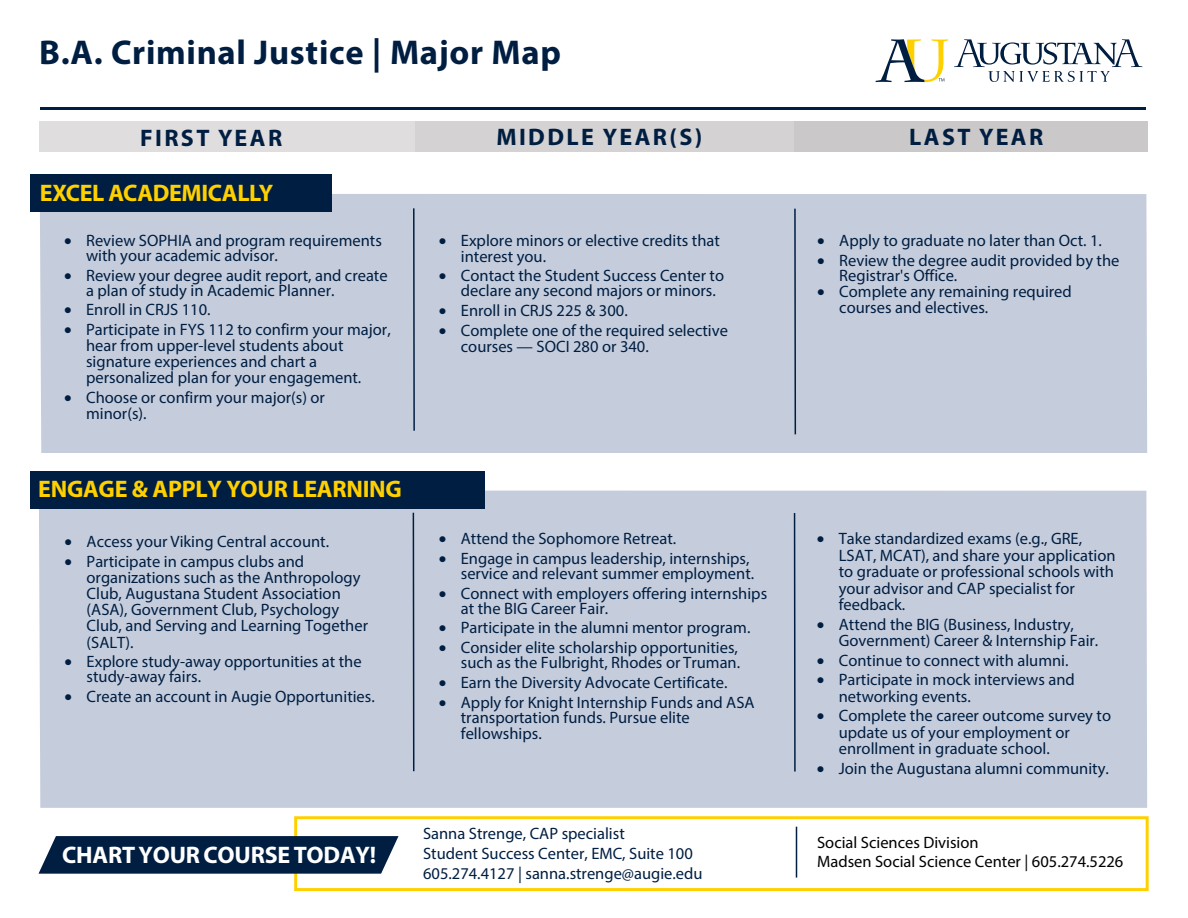
<style>
.page{position:relative;width:1188px;height:918px;background:#fff}
.page>*{position:absolute;margin:0;border:0;box-sizing:border-box;transform-origin:0 0}
.t1{font:700 34.5px "Myriad Pro";letter-spacing:.02em;color:#001e41}
.t2{font:700 24px "Myriad Pro";letter-spacing:-.01em;color:#ffd000}
.t3{font:700 24px "Myriad Pro";letter-spacing:.1em;color:#001e41}
.t4{font:700 24px "Myriad Pro";letter-spacing:-.01em;color:#fff}
.t5{font:16.5px/16.5px "Myriad Pro";color:#001e41}
.t6{font:16.5px "Myriad Pro";color:#000}
</style>
<div class="page">
<hr style="left:40px;top:107px;width:1105px;height:3px;background:#001e41">
<div style="left:294px;top:816px;width:855px;height:75px;border:3px solid #ffd000"></div>
<div style="left:401px;top:121px;width:396px;height:31px;background:#d5d2d3"></div>
<div style="left:39px;top:121px;width:375px;height:31px;background:#e0ddde"></div>
<div style="left:794px;top:121px;width:354px;height:31px;background:#cac8c8"></div>
<svg style="left:954px;top:39px;width:188px;height:43px"></svg>
<svg style="left:876px;top:39px;width:72px;height:43px"></svg>
<div style="left:39px;top:490px;width:1108px;height:318px;background:#c5cddd"></div>
<div style="left:40px;top:194px;width:1107px;height:259px;background:#c5cddd"></div>
<div style="left:30px;top:471px;width:455px;height:37px;background:#001e41"></div>
<div style="left:30px;top:175px;width:302px;height:37px;background:#001e41"></div>
<hr style="left:413px;top:208px;width:2px;height:223px;background:#001e41">
<hr style="left:794px;top:209px;width:2px;height:225px;background:#001e41">
<hr style="left:413px;top:513px;width:1px;height:258px;background:#001e41">
<hr style="left:794px;top:513px;width:2px;height:259px;background:#001e41">
<svg style="left:39px;top:836px;width:360px;height:38px;background:#0e2b4c"></svg>
<hr style="left:796px;top:827px;width:1px;height:51px;background:#001e41">
<h1 class="t1" style="left:39px;top:30px;width:523px">B.A. Criminal Justice | Major Map</h1>
<h2 class="t3" style="left:140px;top:122px;width:144px">FIRST YEAR</h2>
<h2 class="t3" style="left:496px;top:121px;width:208px">MIDDLE YEAR(S)</h2>
<h2 class="t3" style="left:909px;top:122px;width:136px">LAST YEAR</h2>
<p class="t2" style="left:40px;top:177px;width:235px">EXCEL ACADEMICALLY</p>
<p class="t5" style="left:86px;top:233px;width:297px;line-height:15.1px;text-indent:-22px">• Review SOPHIA and program requirements with your academic advisor.</p>
<p class="t5" style="left:86px;top:267px;width:303px;line-height:15.1px;text-indent:-22px">• Review your degree audit report, and create a plan of study in Academic Planner.</p>
<p class="t5" style="left:64px;top:301px;width:148px">• Enroll in CRJS 110.</p>
<p class="t5" style="left:86px;top:321px;width:306px;line-height:16px;text-indent:-22px">• Participate in FYS 112 to confirm your major, hear from upper-level students about signature experiences and chart a personalized plan for your engagement.</p>
<p class="t5" style="left:86px;top:389px;width:240px;text-indent:-22px">• Choose or confirm your major(s) or minor(s).</p>
<p class="t5" style="left:461px;top:233px;width:261px;line-height:15.1px;text-indent:-22px">• Explore minors or elective credits that interest you.</p>
<p class="t5" style="left:461px;top:268px;width:265px;line-height:15.1px;text-indent:-22px">• Contact the Student Success Center to declare any second majors or minors.</p>
<p class="t5" style="left:439px;top:302px;width:190px">• Enroll in CRJS 225 &amp; 300.</p>
<p class="t5" style="left:461px;top:322px;width:269px;text-indent:-22px">• Complete one of the required selective courses — SOCI 280 or 340.</p>
<p class="t5" style="left:817px;top:232px;width:286px">• Apply to graduate no later than Oct. 1.</p>
<p class="t5" style="left:839px;top:252px;width:282px;line-height:15.8px;text-indent:-22px">• Review the degree audit provided by the<br>Registrar's Office.</p>
<p class="t5" style="left:839px;top:282px;width:234px;text-indent:-22px">• Complete any remaining required courses and electives.</p>
<p class="t2" style="left:38px;top:473px;width:365px">ENGAGE &amp; APPLY YOUR LEARNING</p>
<p class="t5" style="left:65px;top:533px;width:266px">• Access your Viking Central account.</p>
<p class="t5" style="left:87px;top:553px;width:283px;text-indent:-22px">• Participate in campus clubs and organizations such as the Anthropology<br>Club, Augustana Student Association (ASA), Government Club, Psychology<br>Club, and Serving and Learning Together (SALT).</p>
<p class="t5" style="left:87px;top:654px;width:277px;line-height:15.1px;text-indent:-22px">• Explore study-away opportunities at the study-away fairs.</p>
<p class="t5" style="left:65px;top:688px;width:312px">• Create an account in Augie Opportunities.</p>
<p class="t4" style="left:62px;top:840px;width:316px">CHART YOUR COURSE TODAY!</p>
<p class="t5" style="left:439px;top:530px;width:239px">• Attend the Sophomore Retreat.</p>
<p class="t5" style="left:439px;top:551px;width:317px;line-height:15.1px;text-align:right">• Engage in campus leadership, internships, service and relevant summer employment.</p>
<p class="t5" style="left:461px;top:585px;width:308px;line-height:15.1px;text-indent:-22px">• Connect with employers offering internships at the BIG Career Fair.</p>
<p class="t5" style="left:439px;top:619px;width:313px">• Participate in the alumni mentor program.</p>
<p class="t5" style="left:439px;top:640px;width:303px;line-height:15.1px;text-align:right">• Consider elite scholarship opportunities, such as the Fulbright, Rhodes or Truman.</p>
<p class="t5" style="left:439px;top:674px;width:290px">• Earn the Diversity Advocate Certificate.</p>
<p class="t5" style="left:461px;top:694px;width:295px;line-height:15.8px;text-indent:-22px">• Apply for Knight Internship Funds and ASA transportation funds. Pursue elite fellowships.</p>
<p class="t5" style="left:839px;top:530px;width:278px;text-indent:-22px">• Take standardized exams (e.g., GRE, LSAT, MCAT), and share your application to graduate or professional schools with your advisor and CAP specialist for feedback.</p>
<p class="t5" style="left:839px;top:616px;width:261px;text-indent:-22px">• Attend the BIG (Business, Industry,<br>Government) Career &amp; Internship Fair.</p>
<p class="t5" style="left:817px;top:652px;width:253px">• Continue to connect with alumni.</p>
<p class="t5" style="left:839px;top:671px;width:238px;text-indent:-22px">• Participate in mock interviews and networking events.</p>
<p class="t5" style="left:839px;top:707px;width:274px;text-indent:-22px">• Complete the career outcome survey to update us of your employment or enrollment in graduate school.</p>
<p class="t5" style="left:817px;top:760px;width:294px">• Join the Augustana alumni community.</p>
<p class="t5" style="left:423px;top:825px;width:203px">Sanna Strenge, CAP specialist</p>
<p class="t6" style="left:817px;top:832px;width:163px">Social Sciences Division</p>
<p class="t5" style="left:423px;top:845px;width:271px">Student Success Center, EMC, Suite 100</p>
<p class="t6" style="left:817px;top:851px;width:308px">Madsen Social Science Center | 605.274.5226</p>
<p class="t5" style="left:423px;top:864px;width:281px">605.274.4127 | sanna.strenge@augie.edu</p>
</div>
